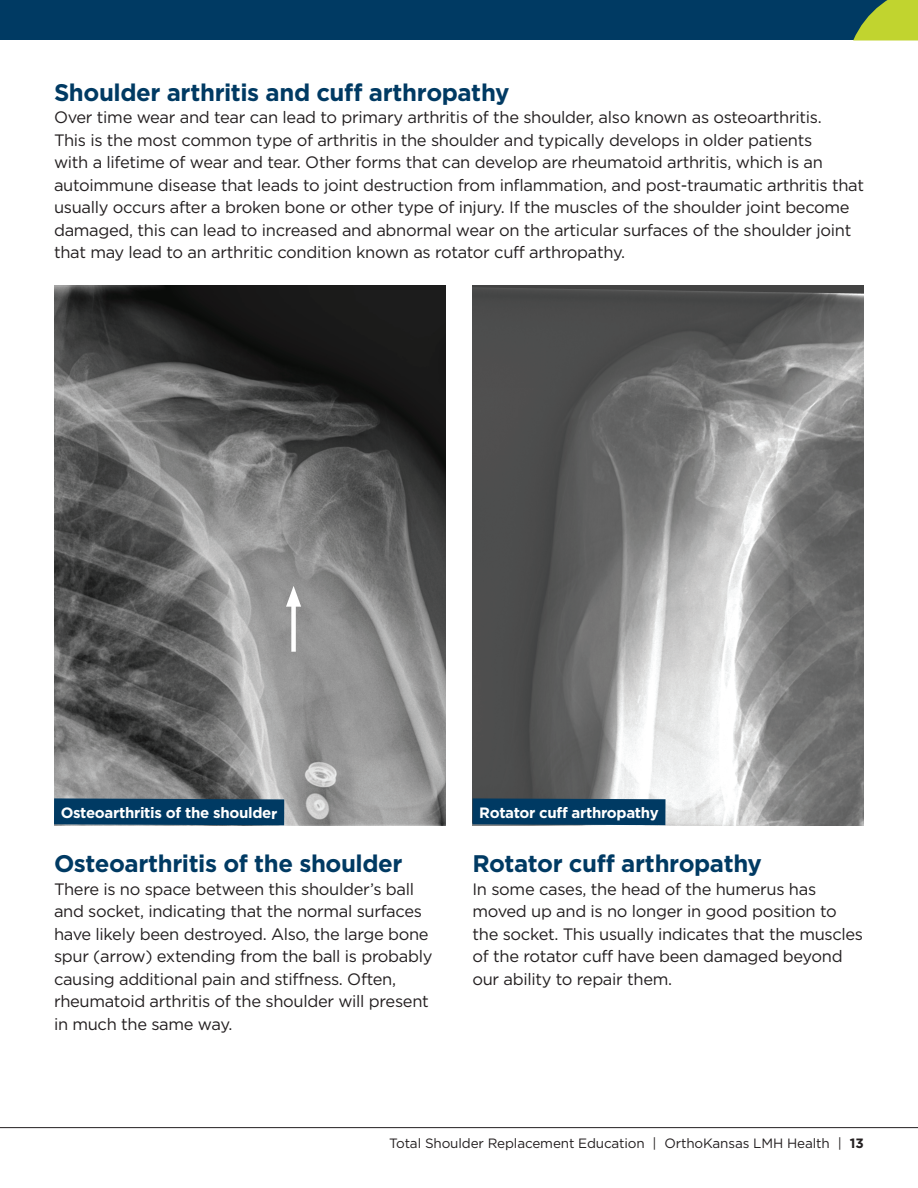
<style>
.page{position:relative;width:918px;height:1188px;background:#fff}
.page>*{position:absolute;margin:0;border:0;box-sizing:border-box;transform-origin:0 0}
.t1{font:700 24px "Gotham";letter-spacing:-.015em;color:#003a63}
.t2{font:16.5px/22.5px "Gotham";letter-spacing:-.02em;color:#231f20}
.t3{font:700 15px "Gotham";letter-spacing:-.025em;color:#fff}
.t4{font:13.5px "Gotham";letter-spacing:-.01em;color:#231f20}
.s1{font-weight:700}
</style>
<div class="page">
<div style="left:0;top:0;width:918px;height:40px;background:#003a63"></div>
<hr style="left:0;top:1127px;width:918px;height:1px;background:#231f20">
<svg style="left:853px;top:0;width:65px;height:40px"></svg>
<img style="left:54px;top:285px;width:392px;height:540px">
<svg style="left:54px;top:798px;width:230px;height:27px"></svg>
<img style="left:472px;top:285px;width:392px;height:540px">
<svg style="left:473px;top:798px;width:193px;height:27px"></svg>
<div style="left:291px;top:598px;width:5px;height:54px;background:#fff"></div>
<svg style="left:286px;top:586px;width:15px;height:21px"></svg>
<h1 class="t1" style="left:54px;top:78px;width:457px">Shoulder arthritis and cuff arthropathy</h1>
<p class="t2" style="left:54px;top:106px;width:812px">Over time wear and tear can lead to primary arthritis of the shoulder, also known as osteoarthritis.<br>This is the most common type of arthritis in the shoulder and typically develops in older patients<br>with a lifetime of wear and tear. Other forms that can develop are rheumatoid arthritis, which is an autoimmune disease that leads to joint destruction from inflammation, and post-traumatic arthritis that usually occurs after a broken bone or other type of injury. If the muscles of the shoulder joint become damaged, this can lead to increased and abnormal wear on the articular surfaces of the shoulder joint that may lead to an arthritic condition known as rotator cuff arthropathy.</p>
<p class="t3" style="left:61px;top:804px;width:218px">Osteoarthritis of the shoulder</p>
<p class="t3" style="left:479px;top:804px;width:181px">Rotator cuff arthropathy</p>
<h1 class="t1" style="left:54px;top:850px;width:350px">Osteoarthritis of the shoulder</h1>
<p class="t2" style="left:54px;top:877px;width:380px">There is no space between this shoulder’s ball and socket, indicating that the normal surfaces have likely been destroyed. Also, the large bone spur (arrow) extending from the ball is probably causing additional pain and stiffness. Often, rheumatoid arthritis of the shoulder will present in much the same way.</p>
<h1 class="t1" style="left:472px;top:850px;width:291px">Rotator cuff arthropathy</h1>
<p class="t2" style="left:472px;top:877px;width:392px">In some cases, the head of the humerus has moved up and is no longer in good position to the socket. This usually indicates that the muscles of the rotator cuff have been damaged beyond our ability to repair them.</p>
<p class="t4" style="left:389px;top:1135px;width:476px">Total Shoulder Replacement Education | OrthoKansas LMH Health | <span class="s1">13</span></p>
</div>
